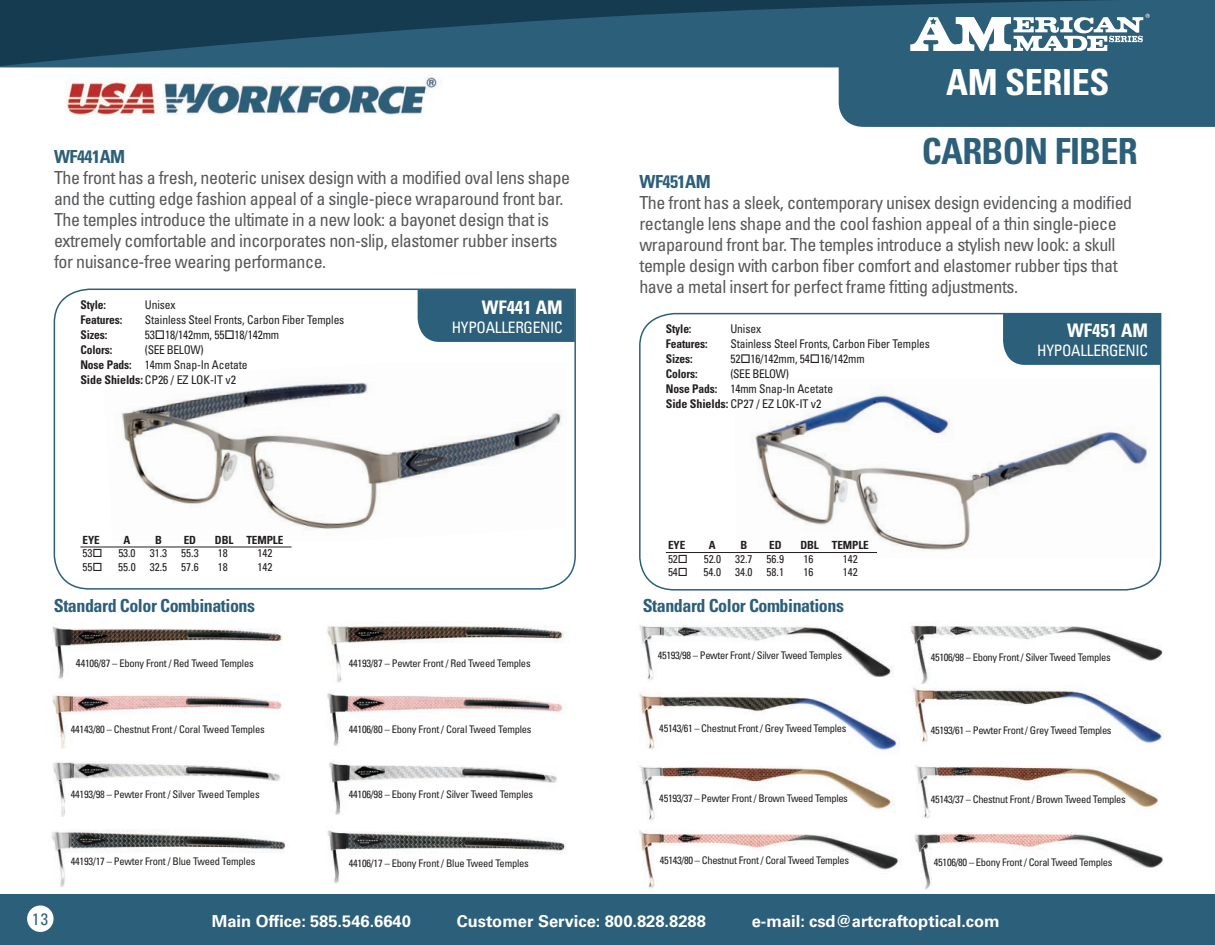
<style>
.page{position:relative;width:1215px;height:945px;background:#fff}
.page>*{position:absolute;margin:0;border:0;box-sizing:border-box;transform-origin:0 0}
.t1{font:700 condensed 36px "Univers LT Std";letter-spacing:-.02em;color:#2c5f79}
.t2{font:700 condensed 36px "Univers LT Std";letter-spacing:-.01em;color:#fff}
.t3{font:700 condensed 18.75px "Univers LT Std";color:#fff}
.t4{font:condensed 18px/21px "Univers LT Std";letter-spacing:-.025em;color:#57585a}
.t5{font:700 condensed 18px "Univers LT Std";letter-spacing:-.025em;color:#2c5f79}
.t6{font:700 16.5px "Univers LT Std";color:#fff}
.t7{font:condensed 16.5px "Univers LT Std";color:#2e607a}
.t8{font:condensed 15.75px "Univers LT Std";letter-spacing:-.02em;color:#fff}
.t9{font:condensed 12px "Univers LT Std";letter-spacing:-.01em;color:#231f20;scale:.96 1}
.t10{font:700 condensed 12px "Univers LT Std";letter-spacing:-.01em;color:#231f20;scale:.96 1}
.t11{font:condensed 12px "Univers LT Std";letter-spacing:-.01em;color:#231f20}
.t12{font:condensed 12px "Univers LT Std";letter-spacing:-.03em;color:#231f20;scale:.96 1}
.t13{font:condensed 11.25px "Univers LT Std";color:#231f20}
.t14{font:700 condensed 11.25px "Univers LT Std";letter-spacing:-.01em;color:#231f20}
.t15{font:condensed 10.5px "Univers LT Std";letter-spacing:-.03em;color:#231f20}
.s1{font-weight:700;color:#2c5f79}
.s2{font-weight:700}
.s3{font-size:11.25px}
</style>
<div class="page">
<svg style="left:639px;top:312px;width:523px;height:279px"></svg>
<img style="left:734px;top:379px;width:420px;height:179px">
<div style="left:1003px;top:313px;width:157px;height:52px;background:#2c5f79"></div>
<svg style="left:53px;top:288px;width:523px;height:302px"></svg>
<div style="left:418px;top:290px;width:157px;height:52px;background:#2c5f79"></div>
<img style="left:52px;top:626px;width:231px;height:53px">
<img style="left:52px;top:695px;width:230px;height:54px">
<img style="left:53px;top:761px;width:227px;height:55px">
<img style="left:51px;top:830px;width:235px;height:57px">
<img style="left:327px;top:692px;width:236px;height:54px">
<img style="left:329px;top:761px;width:228px;height:54px">
<img style="left:327px;top:830px;width:239px;height:54px">
<img style="left:327px;top:623px;width:237px;height:60px">
<img style="left:910px;top:625px;width:253px;height:59px">
<img style="left:913px;top:687px;width:249px;height:57px">
<img style="left:915px;top:765px;width:244px;height:54px">
<img style="left:915px;top:833px;width:248px;height:57px">
<img style="left:639px;top:625px;width:255px;height:55px">
<img style="left:639px;top:692px;width:259px;height:59px">
<img style="left:639px;top:765px;width:255px;height:56px">
<img style="left:631px;top:830px;width:271px;height:65px">
<svg style="left:0;top:67px;width:1215px;height:60px"></svg>
<svg style="left:0;top:0;width:1215px;height:67px;fill:#2c5f79"></svg>
<svg style="left:910px;top:14px;width:240px;height:37px"></svg>
<div style="left:0;top:895px;width:1215px;height:50px;background:#2c5f79"></div>
<div style="left:27px;top:906px;width:27px;height:26px;background:#fff;border-radius:50%"></div>
<hr style="left:666px;top:552px;width:211px;height:1px;background:#231f20">
<hr style="left:80px;top:547px;width:212px;height:1px;background:#231f20">
<img style="left:55px;top:77px;width:388px;height:37px">
<svg style="left:102px;top:571px;width:12px;height:1px"></svg>
<p class="t4" style="left:54px;top:145px;width:518px"><span class="s1">WF441AM<br></span>The front has a fresh, neoteric unisex design with a modified oval lens shape and the cutting edge fashion appeal of a single-piece wraparound front bar.<br>The temples introduce the ultimate in a new look: a bayonet design that is extremely comfortable and incorporates non-slip, elastomer rubber inserts for nuisance-free wearing performance.</p>
<p class="t10" style="left:80px;top:297px;width:28px">Style:</p>
<p class="t9" style="left:145px;top:297px;width:34px">Unisex</p>
<p class="t10" style="left:80px;top:312px;width:45px">Features:</p>
<p class="t9" style="left:145px;top:312px;width:209px">Stainless Steel Fronts, Carbon Fiber Temples</p>
<p class="t10" style="left:80px;top:327px;width:30px">Sizes:</p>
<p class="t9" style="left:145px;top:327px;width:141px">53□18/142mm, 55□18/142mm</p>
<p class="t10" style="left:80px;top:342px;width:35px">Colors:</p>
<p class="t12" style="left:145px;top:342px;width:63px">(SEE BELOW)</p>
<p class="t9" style="left:80px;top:357px;width:176px"><span class="s2">Nose Pads:</span> 14mm Snap-In Acetate</p>
<p class="t11" style="left:80px;top:372px;width:157px"><span class="s2">Side Shields:</span> CP26 / EZ LOK-IT v2</p>
<p class="t14" style="left:83px;top:533px;width:19px">EYE</p>
<p class="t14" style="left:124px;top:533px;width:8px">A</p>
<p class="t14" style="left:155px;top:533px;width:8px">B</p>
<p class="t14" style="left:184px;top:533px;width:14px">ED</p>
<p class="t14" style="left:215px;top:533px;width:70px">DBL TEMPLE</p>
<p class="t13" style="left:83px;top:546px;width:21px">53□</p>
<p class="t13" style="left:118px;top:546px;width:19px">53.0</p>
<p class="t13" style="left:150px;top:546px;width:50px">31.3 55.3</p>
<p class="t13" style="left:218px;top:546px;width:11px">18</p>
<p class="t13" style="left:257px;top:546px;width:16px">142</p>
<p class="t13" style="left:83px;top:559px;width:21px">55□</p>
<p class="t13" style="left:118px;top:559px;width:82px">55.0 32.5 57.6</p>
<p class="t13" style="left:218px;top:559px;width:11px">18</p>
<p class="t13" style="left:257px;top:559px;width:16px">142</p>
<p class="t3" style="left:482px;top:296px;width:82px">WF441 AM</p>
<p class="t8" style="left:452px;top:317px;width:112px">HYPOALLERGENIC</p>
<p class="t2" style="left:946px;top:60px;width:165px">AM SERIES</p>
<p class="t1" style="left:922px;top:129px;width:218px">CARBON FIBER</p>
<p class="t4" style="left:639px;top:170px;width:494px"><span class="s1">WF451AM<br></span>The front has a sleek, contemporary unisex design evidencing a modified rectangle lens shape and the cool fashion appeal of a thin single-piece wraparound front bar. The temples introduce a stylish new look: a skull temple design with carbon fiber comfort and elastomer rubber tips that have a metal insert for perfect frame fitting adjustments.</p>
<p class="t3" style="left:1067px;top:319px;width:82px">WF451 AM</p>
<p class="t8" style="left:1037px;top:340px;width:112px">HYPOALLERGENIC</p>
<p class="t10" style="left:666px;top:321px;width:28px">Style:</p>
<p class="t9" style="left:730px;top:321px;width:34px">Unisex</p>
<p class="t10" style="left:666px;top:336px;width:45px">Features:</p>
<p class="t9" style="left:730px;top:336px;width:209px">Stainless Steel Fronts, Carbon Fiber Temples</p>
<p class="t10" style="left:666px;top:351px;width:30px">Sizes:</p>
<p class="t9" style="left:730px;top:351px;width:141px">52□16/142mm, 54□16/142mm</p>
<p class="t10" style="left:666px;top:366px;width:35px">Colors:</p>
<p class="t12" style="left:730px;top:366px;width:63px">(SEE BELOW)</p>
<p class="t9" style="left:666px;top:381px;width:176px"><span class="s2">Nose Pads:</span> 14mm Snap-In Acetate</p>
<p class="t11" style="left:666px;top:396px;width:157px"><span class="s2">Side Shields:</span> CP27 / EZ LOK-IT v2</p>
<p class="t14" style="left:668px;top:538px;width:19px">EYE</p>
<p class="t14" style="left:709px;top:538px;width:8px">A</p>
<p class="t14" style="left:740px;top:538px;width:8px">B</p>
<p class="t14" style="left:769px;top:538px;width:14px">ED</p>
<p class="t14" style="left:800px;top:538px;width:70px">DBL TEMPLE</p>
<p class="t13" style="left:668px;top:551px;width:21px">52□</p>
<p class="t13" style="left:704px;top:551px;width:19px">52.0</p>
<p class="t13" style="left:735px;top:551px;width:50px">32.7 56.9</p>
<p class="t13" style="left:803px;top:551px;width:11px">16</p>
<p class="t13" style="left:843px;top:551px;width:16px">142</p>
<p class="t13" style="left:668px;top:565px;width:21px">54□</p>
<p class="t13" style="left:704px;top:565px;width:82px">54.0 34.0 58.1</p>
<p class="t13" style="left:803px;top:565px;width:11px">16</p>
<p class="t13" style="left:843px;top:565px;width:16px">142</p>
<p class="t5" style="left:54px;top:594px;width:203px">Standard Color Combinations</p>
<p class="t5" style="left:643px;top:594px;width:203px">Standard Color Combinations</p>
<p class="t15" style="left:76px;top:657px;width:179px"><span class="s3">4</span>4106/87 – Ebony Front / Red Tweed Temples</p>
<p class="t15" style="left:349px;top:657px;width:184px">44193/87 – Pewter Front / Red Tweed Temples</p>
<p class="t15" style="left:658px;top:649px;width:186px">45193/98 – Pewter Front / Silver Tweed Temples</p>
<p class="t15" style="left:931px;top:650px;width:181px">45106/98 – Ebony Front / Silver Tweed Temples</p>
<p class="t15" style="left:71px;top:723px;width:195px">44143/80 – Chestnut Front / Coral Tweed Temples</p>
<p class="t15" style="left:349px;top:723px;width:184px">44106/80 – Ebony Front / Coral Tweed Temples</p>
<p class="t15" style="left:659px;top:722px;width:189px">45143/61 – Chestnut Front / Grey Tweed Temples</p>
<p class="t15" style="left:931px;top:723px;width:182px">45193/61 – Pewter Front / Grey Tweed Temples</p>
<p class="t15" style="left:71px;top:787px;width:190px">44193/98 – Pewter Front / Silver Tweed Temples</p>
<p class="t15" style="left:349px;top:788px;width:186px">44106/98 – Ebony Front / Silver Tweed Temples</p>
<p class="t15" style="left:659px;top:792px;width:190px">45193/37 – Pewter Front / Brown Tweed Temples</p>
<p class="t15" style="left:931px;top:793px;width:196px">45143/37 – Chestnut Front / Brown Tweed Temples</p>
<p class="t15" style="left:71px;top:854px;width:186px">44193/17 – Pewter Front / Blue Tweed Temples</p>
<p class="t15" style="left:349px;top:856px;width:182px">44106/17 – Ebony Front / Blue Tweed Temples</p>
<p class="t15" style="left:660px;top:854px;width:191px">45143/80 – Chestnut Front / Coral Tweed Temples</p>
<p class="t15" style="left:934px;top:856px;width:180px">45106/80 – Ebony Front / Coral Tweed Temples</p>
<p class="t7" style="left:32px;top:908px;width:17px">13</p>
<p class="t6" style="left:212px;top:912px;width:201px">Main Office: 585.546.6640</p>
<p class="t6" style="left:457px;top:912px;width:251px">Customer Service: 800.828.8288</p>
<p class="t6" style="left:752px;top:912px;width:250px">e-mail: csd@artcraftoptical.com</p>
</div>
